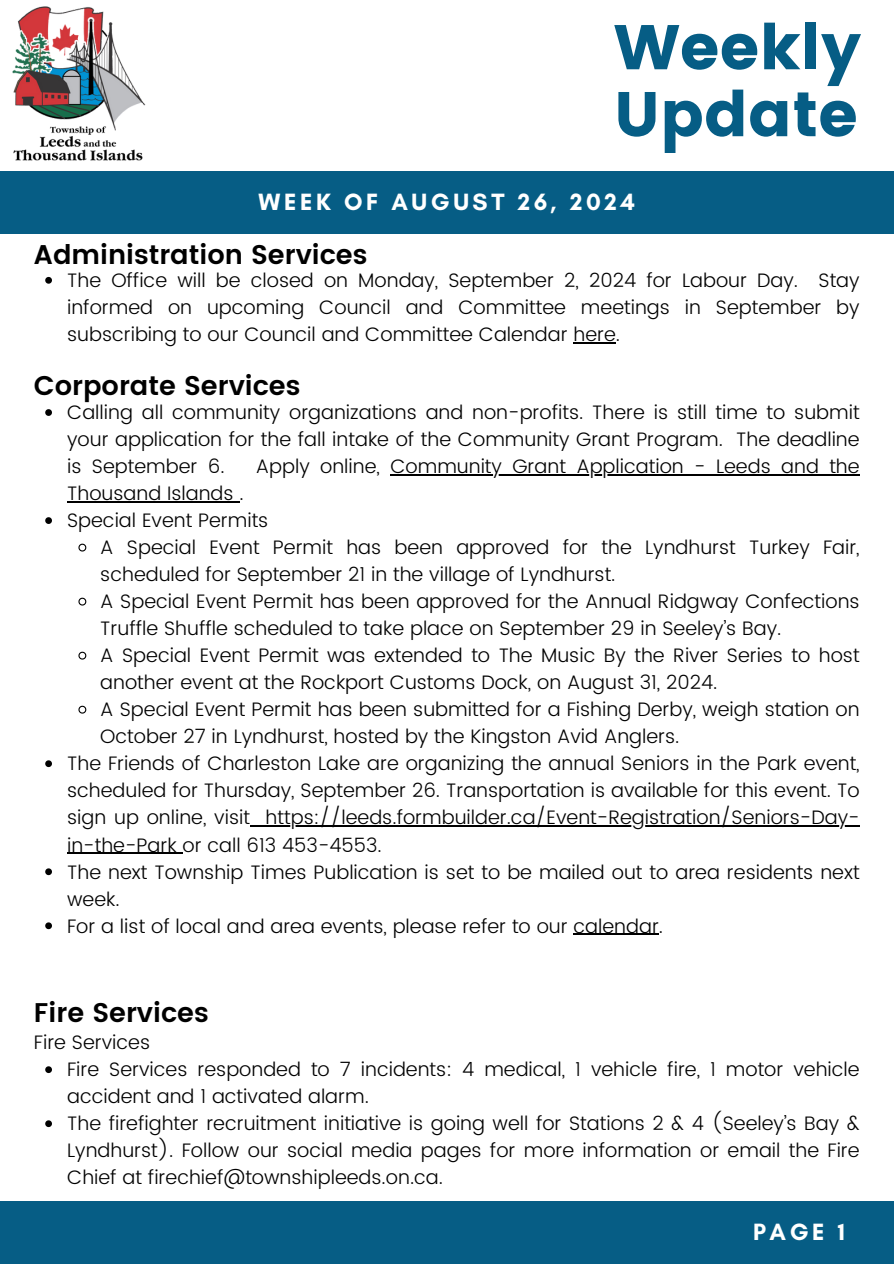
<style>
.page{position:relative;width:894px;height:1264px;background:#fff}
.page>*{position:absolute;margin:0;border:0;box-sizing:border-box;transform-origin:0 0}
.t1{font:63px "Poppins";color:#065d85}
.t2{font:600 27px "Poppins";color:#000}
.t3{font:700 24px "Glacial Indifference";letter-spacing:.15em;color:#fff}
.t4{font:300 19.5px/27px "Poppins";color:#000}
</style>
<div class="page">
<div style="left:0;top:172px;width:893px;height:62px;background:#065d85"></div>
<div style="left:0;top:1201px;width:893px;height:62px;background:#065d85"></div>
<img style="left:0;top:6px;width:155px;height:166px">
<svg style="left:45px;top:409px;width:7px;height:7px"></svg>
<hr style="left:390px;top:474px;width:469px;height:1px;background:#000">
<hr style="left:67px;top:501px;width:172px;height:1px;background:#000">
<svg style="left:45px;top:517px;width:7px;height:7px"></svg>
<svg style="left:78px;top:543px;width:9px;height:9px"></svg>
<svg style="left:78px;top:597px;width:9px;height:9px"></svg>
<svg style="left:78px;top:651px;width:9px;height:9px"></svg>
<svg style="left:78px;top:705px;width:9px;height:9px"></svg>
<svg style="left:45px;top:760px;width:7px;height:7px"></svg>
<svg style="left:250px;top:825px;width:15px;height:1px"></svg>
<hr style="left:265px;top:825px;width:594px;height:1px;background:#000">
<hr style="left:67px;top:852px;width:115px;height:1px;background:#000">
<svg style="left:45px;top:868px;width:7px;height:7px"></svg>
<svg style="left:45px;top:922px;width:7px;height:7px"></svg>
<hr style="left:573px;top:933px;width:85px;height:1px;background:#000">
<svg style="left:45px;top:277px;width:7px;height:7px"></svg>
<hr style="left:573px;top:342px;width:42px;height:1px;background:#000">
<svg style="left:45px;top:1066px;width:7px;height:7px"></svg>
<svg style="left:45px;top:1120px;width:7px;height:7px"></svg>
<h1 class="t1" style="left:613px;top:11px;width:249px">Weekly</h1>
<h1 class="t1" style="left:613px;top:78px;width:245px">Update</h1>
<p class="t3" style="left:258px;top:187px;width:378px">WEEK OF AUGUST 26, 2024</p>
<p class="t2" style="left:34px;top:239px;width:335px">Administration Services</p>
<p class="t4" style="left:67px;top:267px;width:793px;text-align:justify">The Office will be closed on Monday, September 2, 2024 for Labour Day. Stay informed on upcoming Council and Committee meetings in September by subscribing to our Council and Committee Calendar here.</p>
<p class="t2" style="left:34px;top:370px;width:268px">Corporate Services</p>
<h2 class="t4" style="left:67px;top:399px;width:793px;text-align:justify">Calling all community organizations and non-profits. There is still time to submit your application for the fall intake of the Community Grant Program. The deadline is September 6.</h2>
<h2 class="t4" style="left:256px;top:453px;width:125px">Apply online,</h2>
<p class="t4" style="left:390px;top:453px;width:470px">Community Grant Application - Leeds and the</p>
<p class="t4" style="left:67px;top:480px;width:178px">Thousand Islands .</p>
<p class="t4" style="left:67px;top:507px;width:203px">Special Event Permits</p>
<p class="t4" style="left:100px;top:534px;width:760px">A Special Event Permit has been approved for the Lyndhurst Turkey Fair,</p>
<p class="t4" style="left:100px;top:561px;width:516px">scheduled for September 21 in the village of Lyndhurst.</p>
<p class="t4" style="left:100px;top:588px;width:760px">A Special Event Permit has been approved for the Annual Ridgway Confections</p>
<p class="t4" style="left:100px;top:615px;width:682px">Truffle Shuffle scheduled to take place on September 29 in Seeley’s Bay.</p>
<p class="t4" style="left:100px;top:642px;width:760px">A Special Event Permit was extended to The Music By the River Series to host</p>
<h2 class="t4" style="left:100px;top:669px;width:760px">another event at the Rockport Customs Dock, on August 31, 2024.<br>A Special Event Permit has been submitted for a Fishing Derby, weigh station on</h2>
<p class="t4" style="left:67px;top:723px;width:793px;text-indent:33px">October 27 in Lyndhurst, hosted by the Kingston Avid Anglers.<br>The Friends of Charleston Lake are organizing the annual Seniors in the Park event,</p>
<p class="t4" style="left:67px;top:777px;width:793px">scheduled for Thursday, September 26. Transportation is available for this event. To sign up online, visit</p>
<p class="t4" style="left:67px;top:804px;width:793px;text-indent:198px">https://leeds.formbuilder.ca/Event-Registration/Seniors-Day&shy;in-the-Park or call 613 453-4553.<br>The next Township Times Publication is set to be mailed out to area residents next week.<br>For a list of local and area events, please refer to our calendar.</p>
<p class="t2" style="left:34px;top:996px;width:176px">Fire Services</p>
<p class="t4" style="left:34px;top:1029px;width:118px">Fire Services</p>
<h2 class="t4" style="left:67px;top:1056px;width:793px">Fire Services responded to 7 incidents: 4 medical, 1 vehicle fire, 1 motor vehicle accident and 1 activated alarm.</h2>
<p class="t4" style="left:67px;top:1110px;width:793px;text-align:justify">The firefighter recruitment initiative is going well for Stations 2 &amp; 4 (Seeley’s Bay &amp; Lyndhurst). Follow our social media pages for more information or email the Fire Chief at firechief@townshipleeds.on.ca.</p>
<h3 class="t3" style="left:752px;top:1216px;width:93px">PAGE 1</h3>
</div>
